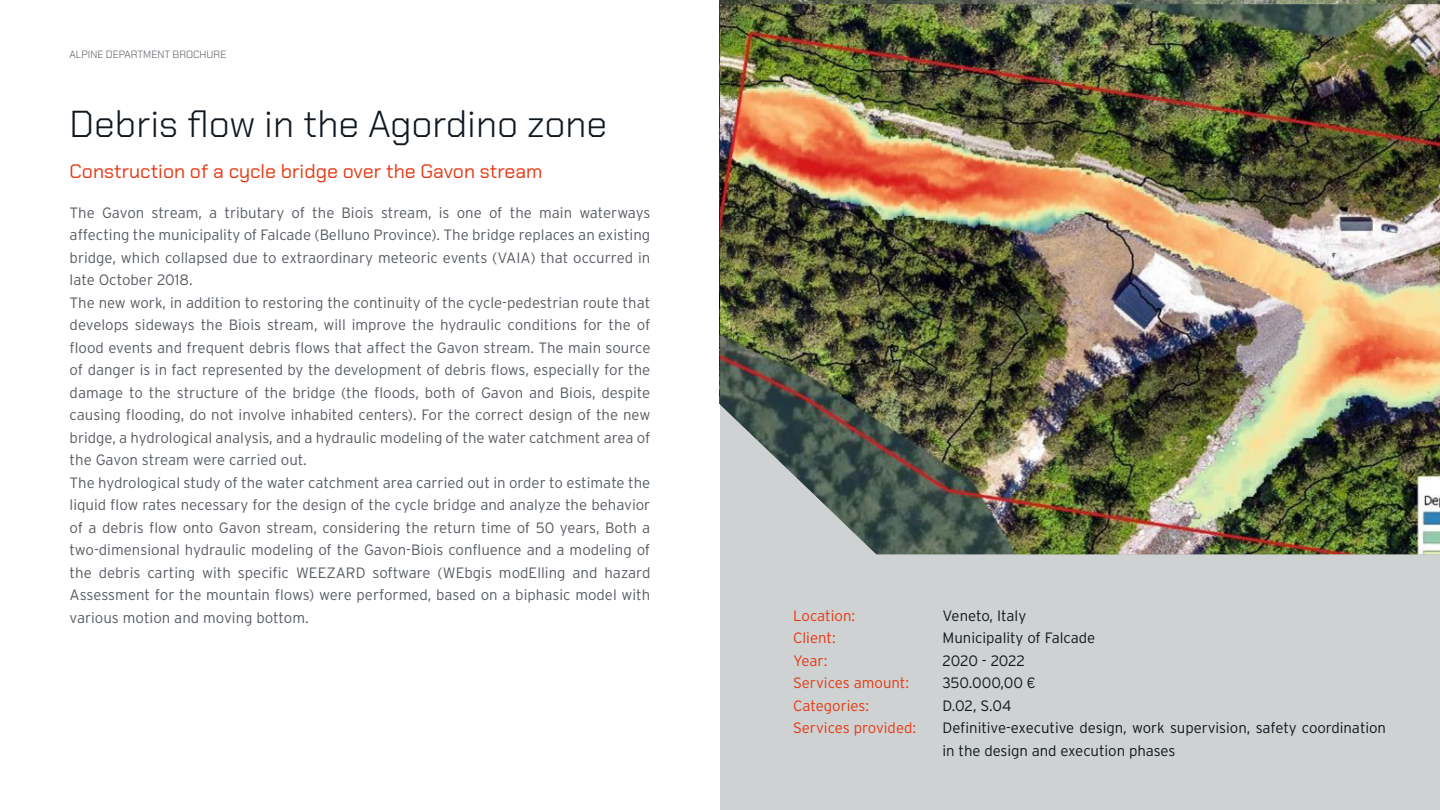
<style>
.page{position:relative;width:1440px;height:810px;background:#fff}
.page>*{position:absolute;margin:0;border:0;box-sizing:border-box;transform-origin:0 0}
.t1{font:300 37.5px "Chakra Petch";color:#101820}
.t2{font:19.5px "Chakra Petch";color:#e63812}
.t3{font:300 15px/22.5px "Interstate";color:#585d63}
.t4{font:300 15px/22.5px "Interstate";letter-spacing:-.005em;color:#101820}
.t5{font:300 15px/22.5px "Interstate";color:#e63812}
.t6{font:300 10.5px "Chakra Petch";color:#585d63}
</style>
<div class="page">
<div style="left:720px;top:0;width:720px;height:809px;background:#cfd2d3"></div>
<img style="left:720px;top:4px;width:720px;height:550px">
<p class="t6" style="left:70px;top:48px;width:158px">ALPINE DEPARTMENT BROCHURE</p>
<h1 class="t1" style="left:70px;top:102px;width:539px">Debris flow in the Agordino zone</h1>
<h2 class="t2" style="left:70px;top:160px;width:474px">Construction of a cycle bridge over the Gavon stream</h2>
<p class="t3" style="left:70px;top:201px;width:582px">The Gavon stream, a tributary of the Biois stream, is one of the main waterways affecting the municipality of Falcade (Belluno Province). The bridge replaces an existing bridge, which collapsed due to extraordinary meteoric events (VAIA) that occurred in late October 2018.<br>The new work, in addition to restoring the continuity of the cycle-pedestrian route that develops sideways the Biois stream, will improve the hydraulic conditions for the of flood events and frequent debris flows that affect the Gavon stream. The main source of danger is in fact represented by the development of debris flows, especially for the damage to the structure of the bridge (the floods, both of Gavon and Biois, despite causing flooding, do not involve inhabited centers). For the correct design of the new bridge, a hydrological analysis, and a hydraulic modeling of the water catchment area of the Gavon stream were carried out.<br>The hydrological study of the water catchment area carried out in order to estimate the liquid flow rates necessary for the design of the cycle bridge and analyze the behavior of a debris flow onto Gavon stream, considering the return time of 50 years, Both a two-dimensional hydraulic modeling of the Gavon-Biois confluence and a modeling of the debris carting with specific WEEZARD software (WEbgis modElling and hazard Assessment for the mountain flows) were performed, based on a biphasic model with various motion and moving bottom.</p>
<p class="t5" style="left:793px;top:604px;width:124px">Location:<br>Client:<br>Year:<br>Services amount:<br>Categories:<br>Services provided:</p>
<p class="t4" style="left:943px;top:604px;width:445px">Veneto, Italy<br>Municipality of Falcade<br>2020 - 2022<br>350.000,00 €<br>D.02, S.04<br>Definitive-executive design, work supervision, safety coordination in the design and execution phases</p>
</div>
